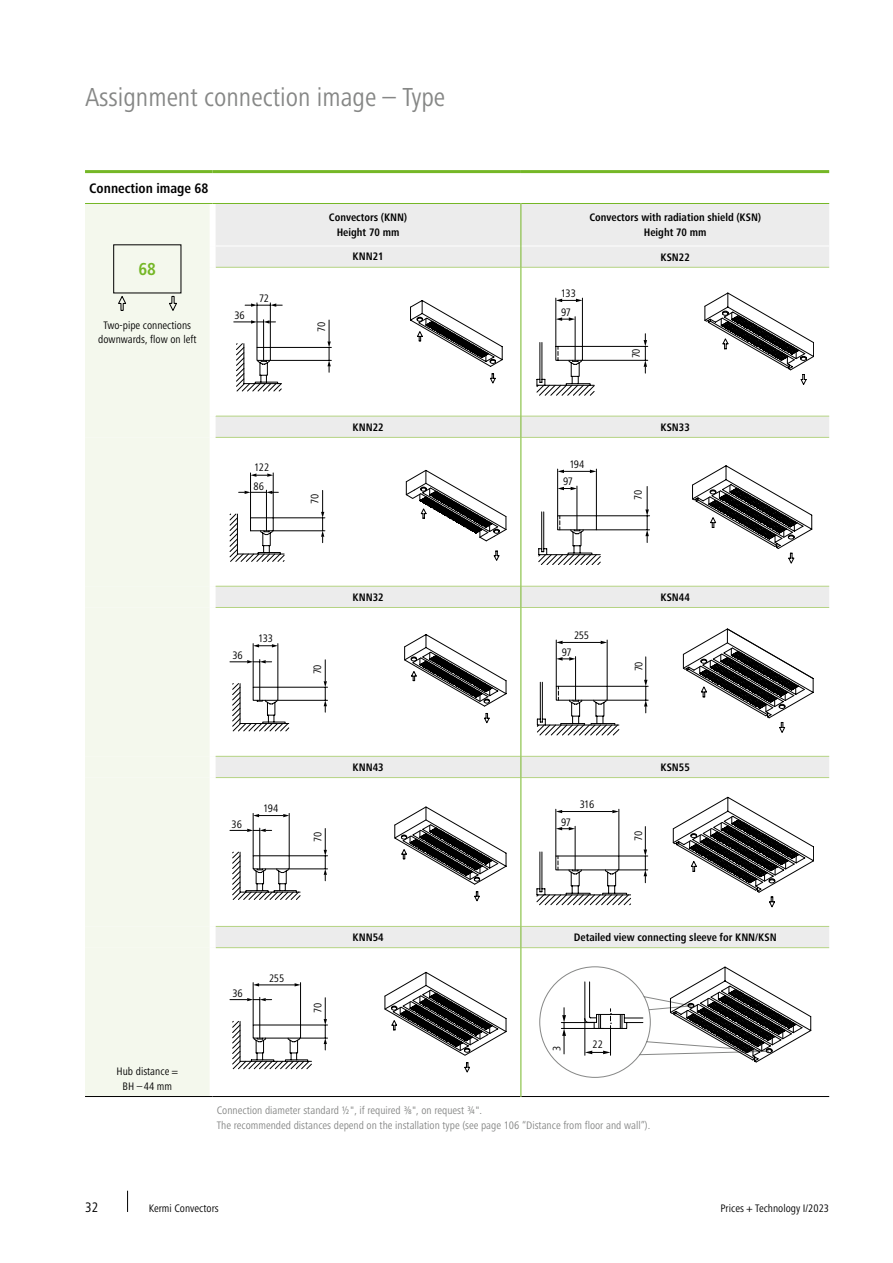
<style>
.page{position:relative;width:893px;height:1263px;background:#fff}
.page>*{position:absolute;margin:0;border:0;box-sizing:border-box;transform-origin:0 0}
.t1{font:condensed 27px "Frutiger Next LTW1 G";color:#868786}
.t2{font:700 condensed 18px "Frutiger Next LTW1 G";color:#75b726}
.t3{font:700 condensed 14.25px "Frutiger Next LTW1 G";color:#000}
.t4{font:condensed 14.25px "Frutiger Next LTW1 G";color:#000}
.t5{font:condensed 11.25px/14.9px "Frutiger Next LTW1 G";color:#000}
.t6{font:700 condensed 11.25px/14.9px "Frutiger Next LTW1 G";color:#000;text-align:center}
.t7{font:condensed 11.25px/14.9px "Frutiger Next LTW1 G";color:#868786}
</style>
<div class="page">
<svg style="left:127px;top:1191px;width:1px;height:21px"></svg>
<svg style="left:216px;top:438px;width:613px;height:509px"></svg>
<div style="left:85px;top:437px;width:125px;height:659px;background:#f4f8ed"></div>
<div style="left:85px;top:586px;width:125px;height:362px;background:#f4f8ed"></div>
<hr style="left:216px;top:437px;width:304px;height:1px;background:#b5d383">
<hr style="left:521px;top:437px;width:308px;height:1px;background:#b5d383">
<hr style="left:85px;top:170px;width:128px;height:3px;background:#75b726">
<hr style="left:213px;top:170px;width:308px;height:3px;background:#75b726">
<hr style="left:521px;top:170px;width:308px;height:3px;background:#75b726">
<hr style="left:216px;top:777px;width:304px;height:1px;background:#b5d383">
<hr style="left:521px;top:777px;width:308px;height:1px;background:#b5d383">
<hr style="left:216px;top:926px;width:304px;height:1px;background:#b5d383">
<hr style="left:216px;top:947px;width:304px;height:1px;background:#b5d383">
<hr style="left:521px;top:947px;width:308px;height:1px;background:#b5d383">
<hr style="left:216px;top:607px;width:304px;height:1px;background:#b5d383">
<hr style="left:85px;top:1096px;width:128px;height:1px;background:#000">
<hr style="left:216px;top:586px;width:304px;height:1px;background:#b5d383">
<hr style="left:521px;top:926px;width:308px;height:1px;background:#b5d383">
<hr style="left:213px;top:1096px;width:307px;height:1px;background:#000">
<hr style="left:521px;top:1096px;width:308px;height:1px;background:#000">
<hr style="left:216px;top:756px;width:304px;height:1px;background:#b5d383">
<hr style="left:521px;top:756px;width:308px;height:1px;background:#b5d383">
<hr style="left:521px;top:586px;width:308px;height:1px;background:#b5d383">
<hr style="left:521px;top:607px;width:308px;height:1px;background:#b5d383">
<hr style="left:520px;top:437px;width:1px;height:149px;background:#75b726">
<svg style="left:520px;top:586px;width:1px;height:21px"></svg>
<hr style="left:520px;top:607px;width:1px;height:149px;background:#75b726">
<svg style="left:520px;top:756px;width:1px;height:21px"></svg>
<hr style="left:520px;top:777px;width:1px;height:149px;background:#75b726">
<svg style="left:520px;top:926px;width:1px;height:22px"></svg>
<hr style="left:520px;top:948px;width:1px;height:149px;background:#75b726">
<svg style="left:85px;top:203px;width:744px;height:234px"></svg>
<svg style="left:230px;top:469px;width:276px;height:93px"></svg>
<svg style="left:538px;top:464px;width:274px;height:101px"></svg>
<svg style="left:230px;top:633px;width:276px;height:98px"></svg>
<svg style="left:537px;top:629px;width:276px;height:106px"></svg>
<svg style="left:230px;top:806px;width:276px;height:95px"></svg>
<svg style="left:536px;top:797px;width:278px;height:110px"></svg>
<svg style="left:230px;top:972px;width:276px;height:100px"></svg>
<svg style="left:539px;top:966px;width:272px;height:112px"></svg>
<h1 class="t1" style="left:85px;top:82px;width:362px">Assignment connection image – Type</h1>
<p class="t3" style="left:89px;top:180px;width:121px">Connection image 68</p>
<h2 class="t2" style="left:139px;top:259px;width:19px">68</h2>
<p class="t5" style="left:98px;top:317px;width:100px;text-align:center">Two-pipe connections downwards, flow on left</p>
<p class="t5" style="left:234px;top:308px;width:12px">36</p>
<p class="t5" style="left:259px;top:290px;width:12px">72</p>
<p class="t5" style="left:254px;top:458px;width:17px;line-height:18.1px">122<br>86</p>
<p class="t6" style="left:329px;top:210px;width:80px">Convectors (KNN)<br>Height 70 mm</p>
<p class="t6" style="left:589px;top:210px;width:173px">Convectors with radiation shield (KSN)<br>Height 70 mm</p>
<p class="t6" style="left:352px;top:249px;width:33px">KNN21</p>
<p class="t6" style="left:661px;top:250px;width:31px">KSN22</p>
<p class="t5" style="left:314px;top:332px;width:12px;rotate:-90deg">70</p>
<p class="t5" style="left:307px;top:503px;width:12px;rotate:-90deg">70</p>
<p class="t5" style="left:561px;top:284px;width:17px;line-height:18.1px">133<br>97</p>
<p class="t5" style="left:629px;top:358px;width:12px;rotate:-90deg">70</p>
<p class="t6" style="left:353px;top:419px;width:33px">KNN22</p>
<p class="t6" style="left:661px;top:420px;width:31px">KSN33</p>
<p class="t5" style="left:563px;top:456px;width:23px;line-height:17px;text-indent:6px">194<br>97</p>
<p class="t5" style="left:630px;top:500px;width:12px;rotate:-90deg">70</p>
<p class="t5" style="left:232px;top:648px;width:12px">36</p>
<p class="t5" style="left:258px;top:631px;width:16px">133</p>
<p class="t5" style="left:232px;top:817px;width:12px">36</p>
<p class="t5" style="left:263px;top:801px;width:17px">194</p>
<p class="t5" style="left:310px;top:674px;width:12px;rotate:-90deg">70</p>
<p class="t6" style="left:353px;top:589px;width:33px">KNN32</p>
<p class="t6" style="left:661px;top:590px;width:31px">KSN44</p>
<p class="t5" style="left:574px;top:628px;width:16px">255</p>
<p class="t5" style="left:562px;top:644px;width:11px">97</p>
<p class="t5" style="left:631px;top:671px;width:12px;rotate:-90deg">70</p>
<p class="t5" style="left:310px;top:841px;width:12px;rotate:-90deg">70</p>
<p class="t6" style="left:353px;top:759px;width:33px">KNN43</p>
<p class="t6" style="left:661px;top:760px;width:31px">KSN55</p>
<p class="t5" style="left:561px;top:814px;width:11px">97</p>
<p class="t5" style="left:580px;top:797px;width:16px">316</p>
<p class="t5" style="left:631px;top:841px;width:12px;rotate:-90deg">70</p>
<p class="t5" style="left:117px;top:1063px;width:63px;text-align:center">Hub distance =<br>BH – 44 mm</p>
<p class="t5" style="left:232px;top:986px;width:12px">36</p>
<p class="t5" style="left:269px;top:971px;width:17px">255</p>
<p class="t5" style="left:310px;top:1012px;width:12px;rotate:-90deg">70</p>
<p class="t6" style="left:353px;top:930px;width:33px">KNN54</p>
<p class="t6" style="left:574px;top:930px;width:204px">Detailed view connecting sleeve for KNN/KSN</p>
<p class="t5" style="left:549px;top:1050px;width:7px;rotate:-90deg">3</p>
<p class="t5" style="left:592px;top:1037px;width:12px">22</p>
<p class="t7" style="left:217px;top:1103px;width:435px">Connection diameter standard ½", if required ⅜", on request ¾".<br>The recommended distances depend on the installation type (see page 106 “Distance from floor and wall”).</p>
<p class="t4" style="left:85px;top:1199px;width:15px">32</p>
<p class="t5" style="left:149px;top:1201px;width:71px">Kermi Convectors</p>
<p class="t5" style="left:720px;top:1201px;width:110px">Prices + Technology I/2023</p>
</div>
